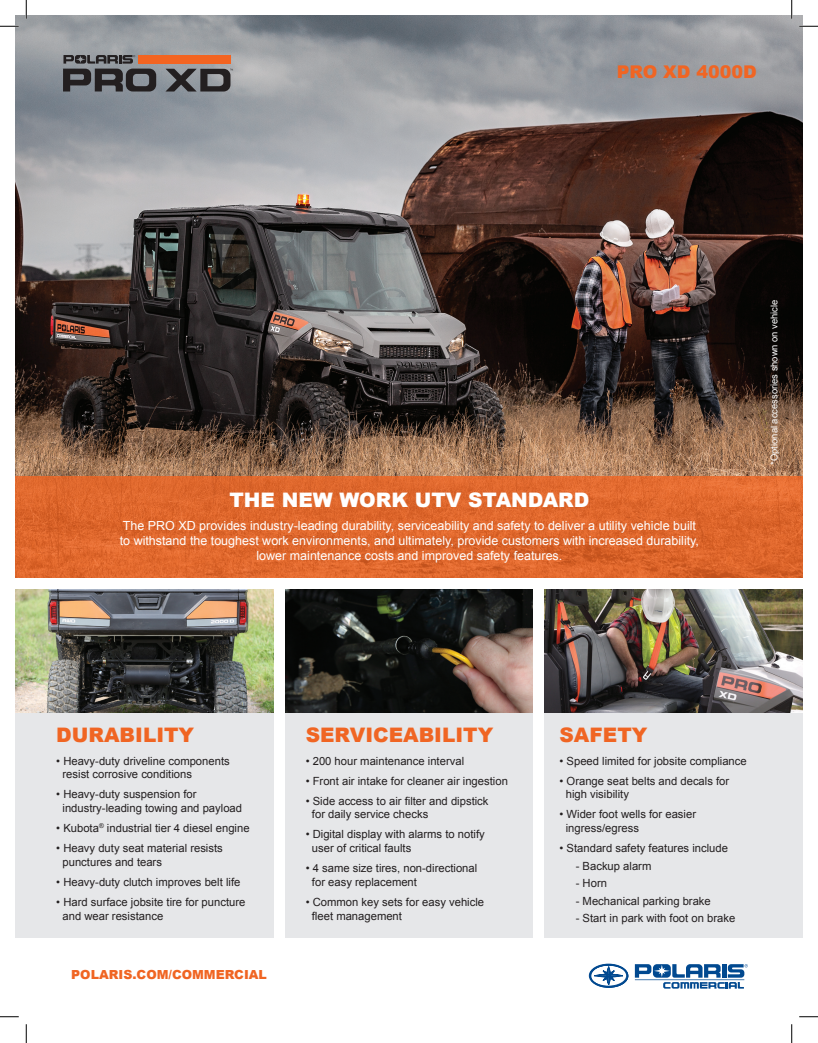
<style>
.page{position:relative;width:818px;height:1043px;background:#fff}
.page>*{position:absolute;margin:0;border:0;box-sizing:border-box;transform-origin:0 0}
.t1{font:900 20px "Arial";color:#f06523}
.t2{font:900 20px "Arial";color:#fff}
.t3{font:900 17.5px "Arial";color:#f06523}
.t4{font:12.5px/15px "Arial";color:#fff;text-align:center}
.t5{font:900 12.5px "Arial";color:#f06523}
.t6{font:11.25px/13.8px "Arial";color:#231f20}
.t7{font:9.38px "Arial";color:#fff}
</style>
<div class="page">
<img style="left:15px;top:15px;width:787px;height:461px">
<svg style="left:15px;top:476px;width:787px;height:102px;background:#df672c"></svg>
<svg style="left:590px;top:964px;width:37px;height:23px"></svg>
<div style="left:589px;top:964px;width:39px;height:23px;border:1px solid #014990;border-radius:50%"></div>
<svg style="left:634px;top:964px;width:113px;height:24px"></svg>
<div style="left:15px;top:710px;width:259px;height:228px;background:#e6e7e9"></div>
<div style="left:544px;top:713px;width:258px;height:225px;background:#e6e7e9"></div>
<div style="left:285px;top:713px;width:247px;height:225px;background:#e6e7e9"></div>
<img style="left:285px;top:589px;width:248px;height:123px">
<img style="left:15px;top:589px;width:259px;height:123px">
<img style="left:544px;top:589px;width:258px;height:123px">
<div style="left:138px;top:55px;width:92px;height:9px;background:#f36421"></div>
<svg style="left:63px;top:55px;width:93px;height:36px;background:#5b5556"></svg>
<svg style="left:165px;top:69px;width:68px;height:22px"></svg>
<svg style="left:0;top:25px;width:19px;height:2px"></svg>
<svg style="left:799px;top:25px;width:19px;height:2px"></svg>
<svg style="left:0;top:1016px;width:19px;height:1px"></svg>
<svg style="left:799px;top:1016px;width:19px;height:1px"></svg>
<svg style="left:25px;top:0;width:2px;height:19px"></svg>
<svg style="left:25px;top:1024px;width:2px;height:18px"></svg>
<svg style="left:790px;top:0;width:2px;height:19px"></svg>
<svg style="left:791px;top:1024px;width:1px;height:18px"></svg>
<h2 class="t3" style="left:617px;top:59px;width:141px">PRO XD 4000D</h2>
<h1 class="t2" style="left:229px;top:485px;width:361px">THE NEW WORK UTV STANDARD</h1>
<p class="t4" style="left:120px;top:518px;width:580px">The PRO XD provides industry-leading durability, serviceability and safety to deliver a utility vehicle built to withstand the toughest work environments, and ultimately, provide customers with increased durability, lower maintenance costs and improved safety features.</p>
<p class="t7" style="left:768px;top:465px;width:167px;rotate:-90deg">*Optional accessories shown on vehicle</p>
<h1 class="t1" style="left:56px;top:720px;width:139px">DURABILITY</h1>
<p class="t6" style="left:63px;top:754px;width:169px;text-indent:-6px">• Heavy-duty driveline components resist corrosive conditions</p>
<p class="t6" style="left:63px;top:787px;width:181px;text-indent:-6px">• Heavy-duty suspension for industry-leading towing and payload</p>
<p class="t6" style="left:56px;top:821px;width:195px">• Kubota<sup>®</sup> industrial tier 4 diesel engine</p>
<p class="t6" style="left:63px;top:841px;width:162px;text-indent:-6px">• Heavy duty seat material resists punctures and tears</p>
<p class="t6" style="left:56px;top:875px;width:185px">• Heavy-duty clutch improves belt life</p>
<p class="t6" style="left:63px;top:895px;width:184px;text-indent:-6px">• Hard surface jobsite tire for puncture and wear resistance</p>
<p class="t5" style="left:71px;top:965px;width:197px">POLARIS.COM/COMMERCIAL</p>
<h1 class="t1" style="left:305px;top:720px;width:189px">SERVICEABILITY</h1>
<p class="t6" style="left:305px;top:754px;width:160px">• 200 hour maintenance interval</p>
<p class="t6" style="left:305px;top:774px;width:204px">• Front air intake for cleaner air ingestion</p>
<p class="t6" style="left:312px;top:794px;width:178px;text-indent:-6px">• Side access to air filter and dipstick for daily service checks</p>
<p class="t6" style="left:312px;top:827px;width:174px;text-indent:-6px">• Digital display with alarms to notify user of critical faults</p>
<p class="t6" style="left:312px;top:861px;width:167px;text-indent:-6px">• 4 same size tires, non-directional for easy replacement</p>
<p class="t6" style="left:312px;top:895px;width:174px;text-indent:-6px">• Common key sets for easy vehicle fleet management</p>
<h1 class="t1" style="left:559px;top:720px;width:89px">SAFETY</h1>
<p class="t6" style="left:559px;top:754px;width:189px">• Speed limited for jobsite compliance</p>
<p class="t6" style="left:565px;top:774px;width:165px;text-indent:-6px">• Orange seat belts and decals for high visibility</p>
<p class="t6" style="left:565px;top:807px;width:132px;text-indent:-6px">• Wider foot wells for easier ingress/egress</p>
<p class="t6" style="left:559px;top:841px;width:170px">• Standard safety features include</p>
<p class="t6" style="left:575px;top:859px;width:77px">- Backup alarm</p>
<p class="t6" style="left:575px;top:876px;width:33px">- Horn</p>
<p class="t6" style="left:575px;top:894px;width:137px">- Mechanical parking brake</p>
<p class="t6" style="left:575px;top:911px;width:161px">- Start in park with foot on brake</p>
</div>
